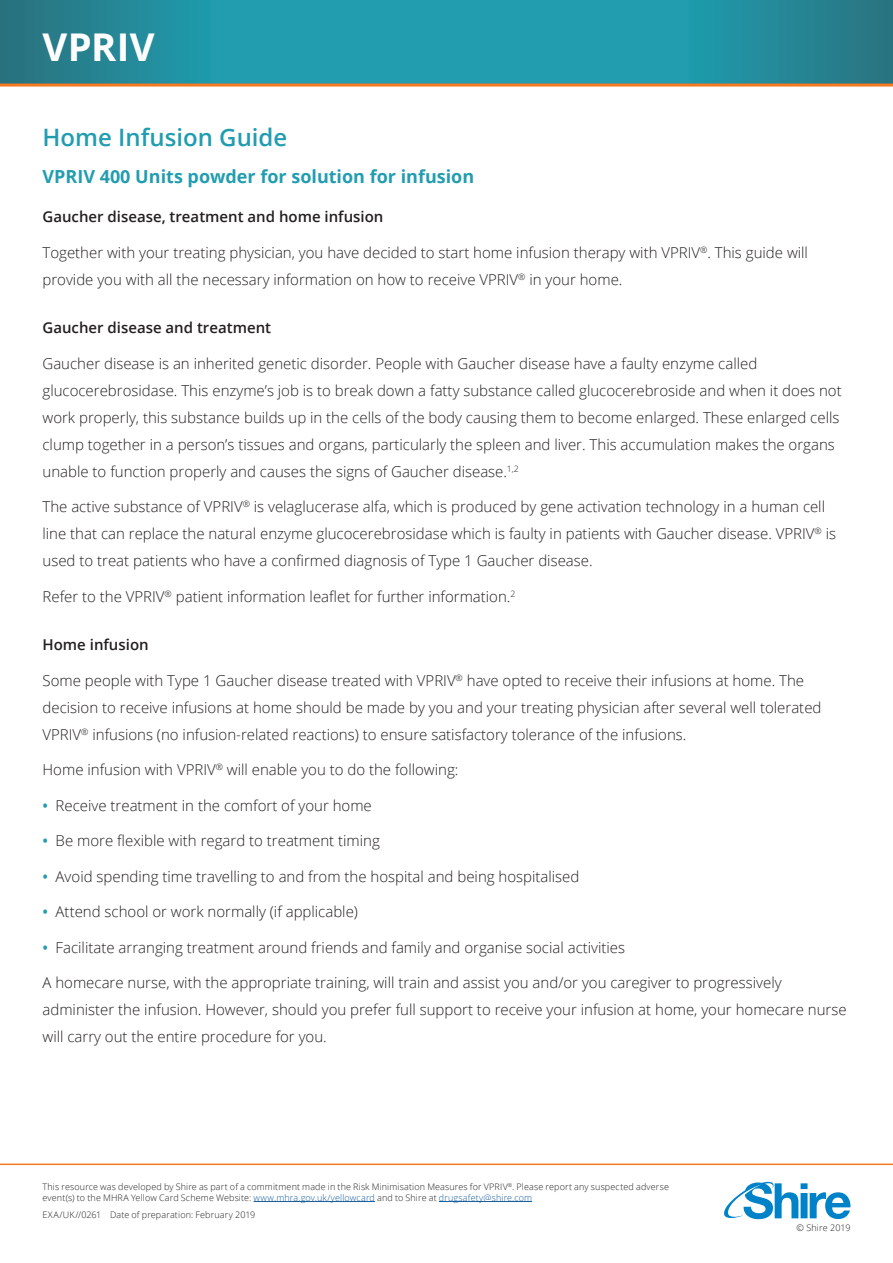
<style>
.page{position:relative;width:893px;height:1263px;background:#fff}
.page>*{position:absolute;margin:0;border:0;box-sizing:border-box;transform-origin:0 0}
.t1{font:700 38.25px "Open Sans";letter-spacing:.01em;color:#fff}
.Large_Heading_Turq{font:600 24px "Open Sans";color:#229db0}
.Sub_Head_Turq{font:700 18px "Open Sans";color:#229db0}
.Body_Copy{font:300 15px/27px "Open Sans";color:#231f20}
.Sub_Head_Black{font:600 15px "Open Sans";color:#231f20}
.t2{font:300 9px/11.2px "Open Sans";letter-spacing:.015em;color:#231f20}
.s1{font-weight:600;color:#229db0}
.s2{color:#175d9e}
</style>
<div class="page">
<svg style="left:0;top:0;width:893px;height:84px;background:#2492a2"></svg>
<hr style="left:0;top:84px;width:893px;height:3px;background:#f47921">
<hr style="left:0;top:1163px;width:893px;height:2px;background:#f47921">
<svg style="left:724px;top:1182px;width:126px;height:37px"></svg>
<hr style="left:254px;top:1201px;width:121px;height:1px;background:#175d9e">
<hr style="left:439px;top:1201px;width:93px;height:1px;background:#175d9e">
<h1 class="t1" style="left:43px;top:20px;width:114px">VPRIV</h1>
<p class="Large_Heading_Turq" style="left:43px;top:121px;width:246px">Home Infusion Guide</p>
<p class="Sub_Head_Turq" style="left:43px;top:163px;width:433px">VPRIV 400 Units powder for solution for infusion</p>
<p class="Sub_Head_Black" style="left:43px;top:207px;width:342px">Gaucher disease, treatment and home infusion</p>
<p class="Body_Copy" style="left:43px;top:239px;width:767px">Together with your treating physician, you have decided to start home infusion therapy with VPRIV<sup>®</sup>. This guide will provide you with all the necessary information on how to receive VPRIV<sup>®</sup> in your home.</p>
<p class="Sub_Head_Black" style="left:43px;top:317px;width:230px">Gaucher disease and treatment</p>
<p class="Body_Copy" style="left:43px;top:349px;width:801px">Gaucher disease is an inherited genetic disorder. People with Gaucher disease have a faulty enzyme called glucocerebrosidase. This enzyme’s job is to break down a fatty substance called glucocerebroside and when it does not work properly, this substance builds up in the cells of the body causing them to become enlarged. These enlarged cells clump together in a person’s tissues and organs, particularly the spleen and liver. This accumulation makes the organs unable to function properly and causes the signs of Gaucher disease.<sup>1,2</sup></p>
<p class="Body_Copy" style="left:43px;top:493px;width:795px">The active substance of VPRIV<sup>®</sup> is velaglucerase alfa, which is produced by gene activation technology in a human cell line that can replace the natural enzyme glucocerebrosidase which is faulty in patients with Gaucher disease. VPRIV<sup>®</sup> is used to treat patients who have a confirmed diagnosis of Type 1 Gaucher disease.</p>
<p class="Body_Copy" style="left:43px;top:582px;width:474px">Refer to the VPRIV<sup>®</sup> patient information leaflet for further information.<sup>2</sup></p>
<p class="Sub_Head_Black" style="left:43px;top:634px;width:108px">Home infusion</p>
<p class="Body_Copy" style="left:43px;top:666px;width:780px">Some people with Type 1 Gaucher disease treated with VPRIV<sup>®</sup> have opted to receive their infusions at home. The decision to receive infusions at home should be made by you and your treating physician after several well tolerated<br>VPRIV<sup>®</sup> infusions (no infusion-related reactions) to ensure satisfactory tolerance of the infusions.</p>
<p class="Body_Copy" style="left:43px;top:756px;width:417px">Home infusion with VPRIV<sup>®</sup> will enable you to do the following:</p>
<p class="Body_Copy" style="left:43px;top:791px;width:331px"><span class="s1">•</span> Receive treatment in the comfort of your home</p>
<p class="Body_Copy" style="left:43px;top:827px;width:339px"><span class="s1">•</span> Be more flexible with regard to treatment timing</p>
<p class="Body_Copy" style="left:43px;top:862px;width:538px"><span class="s1">•</span> Avoid spending time travelling to and from the hospital and being hospitalised</p>
<p class="Body_Copy" style="left:43px;top:898px;width:317px"><span class="s1">•</span> Attend school or work normally (if applicable)</p>
<p class="Body_Copy" style="left:43px;top:933px;width:584px"><span class="s1">•</span> Facilitate arranging treatment around friends and family and organise social activities</p>
<p class="Body_Copy" style="left:43px;top:969px;width:806px">A homecare nurse, with the appropriate training, will train and assist you and/or you caregiver to progressively administer the infusion. However, should you prefer full support to receive your infusion at home, your homecare nurse will carry out the entire procedure for you.</p>
<p class="t2" style="left:43px;top:1180px;width:628px">This resource was developed by Shire as part of a commitment made in the Risk Minimisation Measures for VPRIV<sup>®</sup>. Please report any suspected adverse event(s) to the MHRA Yellow Card Scheme Website: <span class="s2">www.mhra.gov.uk/yellowcard</span> and to Shire at <span class="s2">drugsafety@shire.com</span></p>
<p class="t2" style="left:43px;top:1209px;width:214px">EXA/UK//0261 Date of preparation: February 2019</p>
<p class="t2" style="left:796px;top:1222px;width:55px">© Shire 2019</p>
</div>
